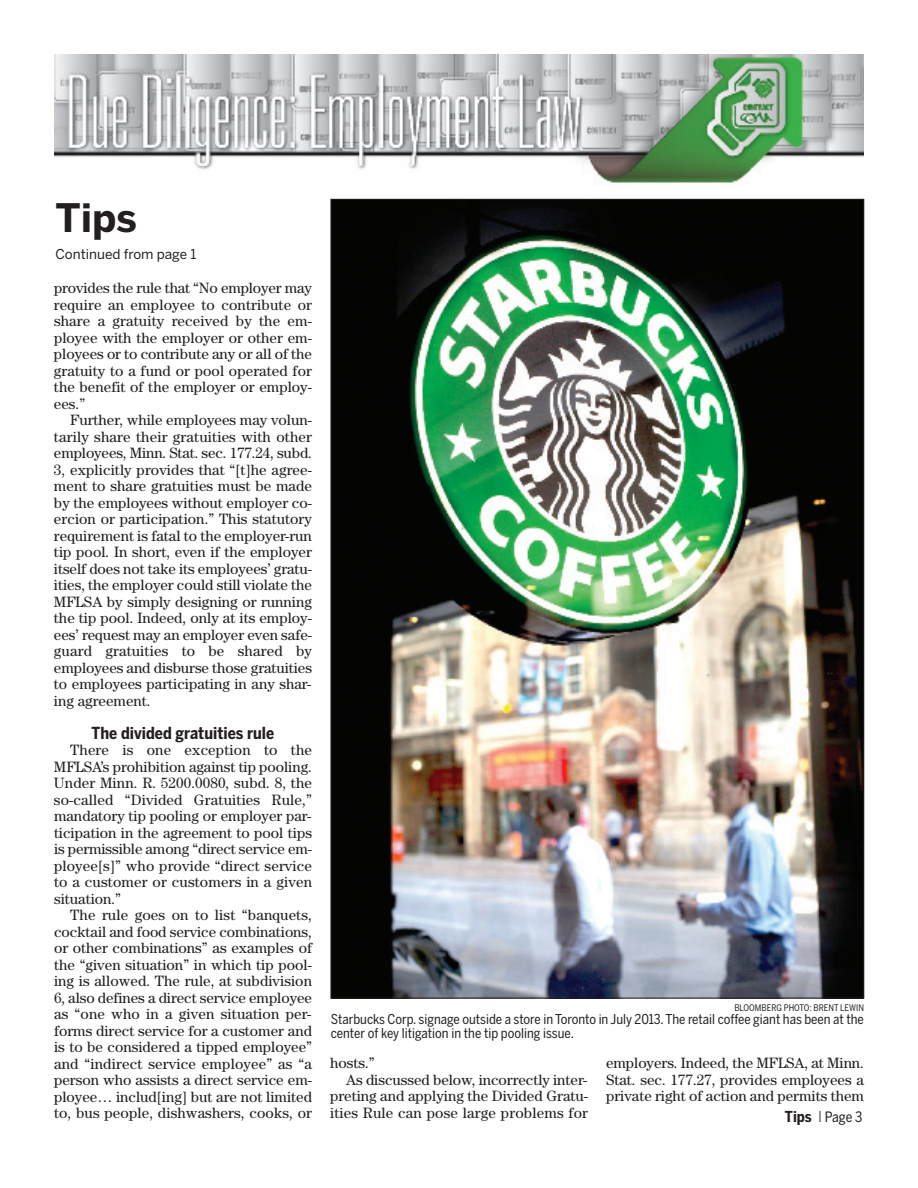
<style>
.page{position:relative;width:918px;height:1188px;background:#fff}
.page>*{position:absolute;margin:0;border:0;box-sizing:border-box;transform-origin:0 0}
.t1{font:700 39px "Benton Sans";color:#231f20}
.t2{font:700 16.5px "Benton Sans Cond";color:#231f20}
.t3{font:15px/16.5px "Century";color:#231f20;text-align:justify}
.t4{font:14.25px "Benton Sans Cond";color:#231f20}
.t5{font:13.5px/13.5px "Benton Sans Cond";color:#231f20}
.t6{font:13.5px "Benton Sans";color:#231f20}
.t7{font:9px "Benton Sans Cond";color:#231f20}
.s1{font-weight:700;font-size:15px}
.s2{font-size:15px;color:#57585a}
</style>
<div class="page">
<img style="left:54px;top:54px;width:810px;height:129px">
<img style="left:333px;top:201px;width:529px;height:795px">
<h1 class="t1" style="left:56px;top:204px;width:83px">Tips</h1>
<p class="t6" style="left:56px;top:249px;width:142px">Continued from page 1</p>
<p class="t3" style="left:54px;top:281px;width:260px">provides the rule that “No employer may require an employee to contribute or share a gratuity received by the em&shy;ployee with the employer or other em&shy;ployees or to contribute any or all of the gratuity to a fund or pool operated for the benefit of the employer or employ&shy;ees.”</p>
<p class="t3" style="left:54px;top:413px;width:260px;text-indent:16px">Further, while employees may volun&shy;tarily share their gratuities with other employees, Minn. Stat. sec. 177.24, subd.<br>3, explicitly provides that “[t]he agree&shy;ment to share gratuities must be made by the employees without employer co&shy;ercion or participation.” This statutory requirement is fatal to the employer-run tip pool. In short, even if the employer itself does not take its employees’ gratu&shy;ities, the employer could still violate the MFLSA by simply designing or running the tip pool. Indeed, only at its employ&shy;ees’ request may an employer even safe&shy;guard gratuities to be shared by employees and disburse those gratuities to employees participating in any shar&shy;ing agreement.</p>
<p class="t2" style="left:92px;top:723px;width:184px">The divided gratuities rule</p>
<p class="t3" style="left:54px;top:743px;width:260px;text-indent:16px">There is one exception to the MFLSA’s prohibition against tip pooling.<br>Under Minn. R. 5200.0080, subd. 8, the so-called “Divided Gratuities Rule,” mandatory tip pooling or employer par&shy;ticipation in the agreement to pool tips is permissible among “direct service em&shy;ployee[s]” who provide “direct service to a customer or customers in a given situation.”</p>
<p class="t3" style="left:54px;top:908px;width:260px;text-indent:16px">The rule goes on to list “banquets, cocktail and food service combinations, or other combinations” as examples of the “given situation” in which tip pool&shy;ing is allowed. The rule, at subdivision 6, also defines a direct service employee as “one who in a given situation per&shy;forms direct service for a customer and is to be considered a tipped employee” and “indirect service employee” as “a person who assists a direct service em&shy;ployee… includ[ing] but are not limited to, bus people, dishwashers, cooks, or</p>
<p class="t7" style="left:734px;top:1002px;width:131px">BLOOMBERG PHOTO: BRENT LEWIN</p>
<p class="t5" style="left:331px;top:1013px;width:535px">Starbucks Corp. signage outside a store in Toronto in July 2013.The retail coffee giant has been at the center of key litigation in the tip pooling issue.</p>
<p class="t3" style="left:330px;top:1056px;width:46px">hosts.”</p>
<p class="t3" style="left:346px;top:1073px;width:242px">As discussed below, incorrectly inter-</p>
<p class="t3" style="left:330px;top:1089px;width:259px">preting and applying the Divided Gratu-</p>
<p class="t3" style="left:330px;top:1106px;width:260px">ities Rule can pose large problems for</p>
<p class="t3" style="left:606px;top:1056px;width:260px">employers. Indeed, the MFLSA, at Minn.<br>Stat. sec. 177.27, provides employees a private right of action and permits them</p>
<p class="t4" style="left:785px;top:1109px;width:79px"><span class="s1">Tips</span> <span class="s2">l</span> Page 3</p>
</div>
